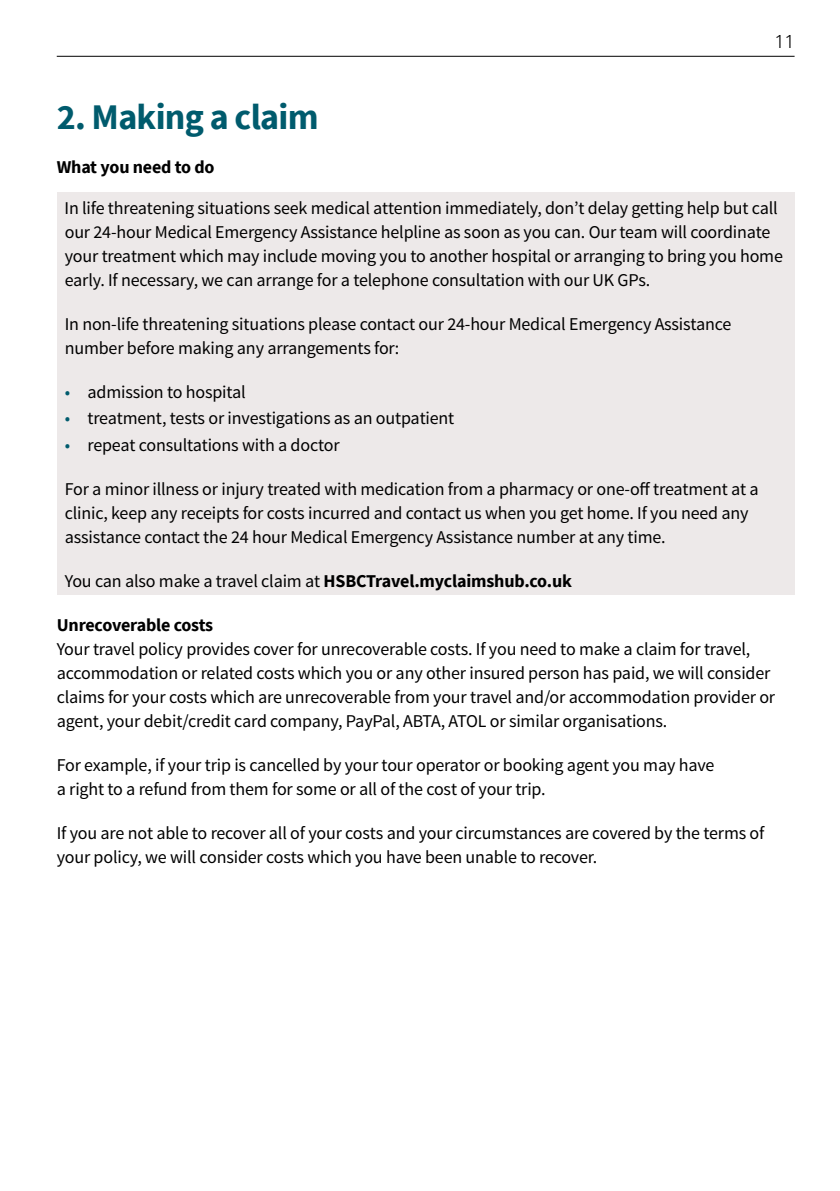
<style>
.page{position:relative;width:840px;height:1191px;background:#fff}
.page>*{position:absolute;margin:0;border:0;box-sizing:border-box;transform-origin:0 0}
.TOC_Styles_H2_Section_Header{font:700 36px "Source Sans Pro";letter-spacing:-.02em;color:#005b6d}
.Aviva_Type_Styles_Aviva_Body_9_12pt{font:18px/24px "Source Sans Pro";letter-spacing:-.01em;color:#000}
.H3_Header_black{font:700 18px "Source Sans Pro";letter-spacing:-.015em;color:#000}
.TOC_Styles_H3_Sub_Header_Black_9_12_PS_0{font:700 18px "Source Sans Pro";letter-spacing:-.01em;color:#000}
.t1{font:300 18px "Univers Nextfor HSBC";color:#000}
.s1{color:#005b6d}
.s2{font-weight:700}
</style>
<div class="page">
<hr style="left:57px;top:56px;width:737px;height:1px;background:#000">
<div style="left:57px;top:192px;width:737px;height:403px;background:#ede9e9"></div>
<p class="t1" style="left:774px;top:31px;width:22px">11</p>
<h2 class="TOC_Styles_H2_Section_Header" style="left:57px;top:93px;width:263px">2. Making a claim</h2>
<h3 class="TOC_Styles_H3_Sub_Header_Black_9_12_PS_0" style="left:57px;top:155px;width:159px">What you need to do</h3>
<p class="Aviva_Type_Styles_Aviva_Body_9_12pt" style="left:65px;top:196px;width:719px">In life threatening situations seek medical attention immediately, don’t delay getting help but call our 24-hour Medical Emergency Assistance helpline as soon as you can. Our team will coordinate your treatment which may include moving you to another hospital or arranging to bring you home early. If necessary, we can arrange for a telephone consultation with our UK GPs.</p>
<p class="Aviva_Type_Styles_Aviva_Body_9_12pt" style="left:65px;top:312px;width:668px">In non-life threatening situations please contact our 24-hour Medical Emergency Assistance number before making any arrangements for:</p>
<p class="Aviva_Type_Styles_Aviva_Body_9_12pt" style="left:65px;top:380px;width:182px"><span class="s1">•</span> admission to hospital</p>
<p class="Aviva_Type_Styles_Aviva_Body_9_12pt" style="left:65px;top:407px;width:391px"><span class="s1">•</span> treatment, tests or investigations as an outpatient</p>
<p class="Aviva_Type_Styles_Aviva_Body_9_12pt" style="left:65px;top:433px;width:276px"><span class="s1">•</span> repeat consultations with a doctor</p>
<p class="Aviva_Type_Styles_Aviva_Body_9_12pt" style="left:65px;top:477px;width:695px">For a minor illness or injury treated with medication from a pharmacy or one-off treatment at a clinic, keep any receipts for costs incurred and contact us when you get home. If you need any assistance contact the 24 hour Medical Emergency Assistance number at any time.</p>
<p class="Aviva_Type_Styles_Aviva_Body_9_12pt" style="left:65px;top:569px;width:508px">You can also make a travel claim at <span class="s2">HSBCTravel.myclaimshub.co.uk</span></p>
<h3 class="H3_Header_black" style="left:57px;top:612px;width:158px">Unrecoverable costs</h3>
<p class="Aviva_Type_Styles_Aviva_Body_9_12pt" style="left:57px;top:637px;width:719px">Your travel policy provides cover for unrecoverable costs. If you need to make a claim for travel, accommodation or related costs which you or any other insured person has paid, we will consider claims for your costs which are unrecoverable from your travel and/or accommodation provider or agent, your debit/credit card company, PayPal, ABTA, ATOL or similar organisations.</p>
<p class="Aviva_Type_Styles_Aviva_Body_9_12pt" style="left:57px;top:753px;width:659px">For example, if your trip is cancelled by your tour operator or booking agent you may have a right to a refund from them for some or all of the cost of your trip.</p>
<p class="Aviva_Type_Styles_Aviva_Body_9_12pt" style="left:57px;top:821px;width:708px">If you are not able to recover all of your costs and your circumstances are covered by the terms of your policy, we will consider costs which you have been unable to recover.</p>
</div>
